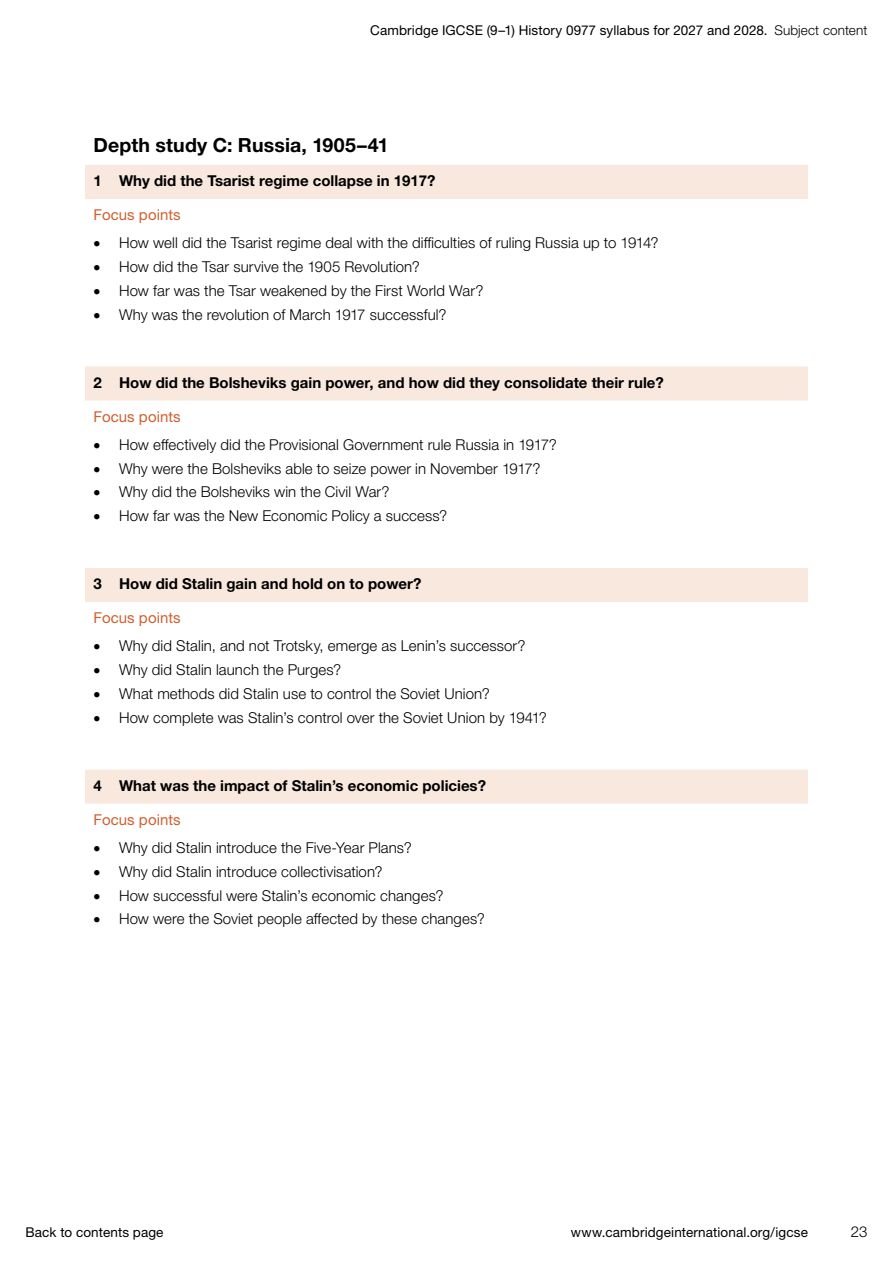
<style>
.page{position:relative;width:893px;height:1263px;background:#fff}
.page>*{position:absolute;margin:0;border:0;box-sizing:border-box;transform-origin:0 0}
.H3_Sub_heading{font:700 19.5px "Helvetica Neue LTW1 G";letter-spacing:.01em;color:#000}
.Bullets{font:300 15px "Helvetica Neue LTW1 G";letter-spacing:.005em;color:#000}
.Body_text__no_space_after{font:700 15px "Helvetica Neue LTW1 G";color:#000}
.Bullets_last_one{font:300 15px "Helvetica Neue LTW1 G";letter-spacing:.005em;color:#000}
.First_para_before_bullets{font:15px "Helvetica Neue LTW1 G";letter-spacing:.005em;color:#d06031}
.t1{font:13.5px "Helvetica Neue LTW1 G";letter-spacing:.01em;color:#000}
.s1{font-weight:300}
</style>
<div class="page">
<svg style="left:85px;top:165px;width:723px;height:639px"></svg>
<p class="t1" style="left:370px;top:22px;width:499px">Cambridge IGCSE (9–1) History 0977 syllabus for 2027 and 2028. <span class="s1">Subject content</span></p>
<h3 class="H3_Sub_heading" style="left:94px;top:133px;width:297px">Depth study C: Russia, 1905–41</h3>
<p class="Body_text__no_space_after" style="left:94px;top:172px;width:343px">1 Why did the Tsarist regime collapse in 1917?</p>
<p class="First_para_before_bullets" style="left:94px;top:206px;width:89px">Focus points</p>
<p class="Bullets" style="left:94px;top:234px;width:566px">• How well did the Tsarist regime deal with the difficulties of ruling Russia up to 1914?</p>
<p class="Bullets" style="left:94px;top:258px;width:328px">• How did the Tsar survive the 1905 Revolution?</p>
<p class="Bullets" style="left:94px;top:281px;width:391px">• How far was the Tsar weakened by the First World War?</p>
<p class="Bullets" style="left:94px;top:305px;width:354px">• Why was the revolution of March 1917 successful?</p>
<p class="Body_text__no_space_after" style="left:94px;top:373px;width:572px">2 How did the Bolsheviks gain power, and how did they consolidate their rule?</p>
<p class="First_para_before_bullets" style="left:94px;top:407px;width:89px">Focus points</p>
<p class="Bullets" style="left:94px;top:435px;width:465px">• How effectively did the Provisional Government rule Russia in 1917?</p>
<p class="Bullets" style="left:94px;top:459px;width:448px">• Why were the Bolsheviks able to seize power in November 1917?</p>
<p class="Bullets" style="left:94px;top:483px;width:298px">• Why did the Bolsheviks win the Civil War?</p>
<p class="Bullets" style="left:94px;top:507px;width:355px">• How far was the New Economic Policy a success?</p>
<p class="Body_text__no_space_after" style="left:94px;top:575px;width:329px">3 How did Stalin gain and hold on to power?</p>
<p class="First_para_before_bullets" style="left:94px;top:609px;width:89px">Focus points</p>
<p class="Bullets" style="left:94px;top:637px;width:433px">• Why did Stalin, and not Trotsky, emerge as Lenin’s successor?</p>
<p class="Bullets" style="left:94px;top:661px;width:249px">• Why did Stalin launch the Purges?</p>
<p class="Bullets" style="left:94px;top:684px;width:398px">• What methods did Stalin use to control the Soviet Union?</p>
<p class="Bullets" style="left:94px;top:708px;width:455px">• How complete was Stalin’s control over the Soviet Union by 1941?</p>
<p class="Body_text__no_space_after" style="left:94px;top:776px;width:394px">4 What was the impact of Stalin’s economic policies?</p>
<p class="First_para_before_bullets" style="left:94px;top:810px;width:89px">Focus points</p>
<p class="Bullets" style="left:94px;top:838px;width:320px">• Why did Stalin introduce the Five-Year Plans?</p>
<p class="Bullets" style="left:94px;top:862px;width:291px">• Why did Stalin introduce collectivisation?</p>
<p class="Bullets" style="left:94px;top:886px;width:351px">• How successful were Stalin’s economic changes?</p>
<p class="Bullets_last_one" style="left:94px;top:910px;width:393px">• How were the Soviet people affected by these changes?</p>
<p class="t1" style="left:26px;top:1224px;width:140px">Back to contents page</p>
<p class="t1" style="left:571px;top:1224px;width:239px">www.cambridgeinternational.org/igcse</p>
<p class="Bullets" style="left:851px;top:1223px;width:18px">23</p>
</div>
